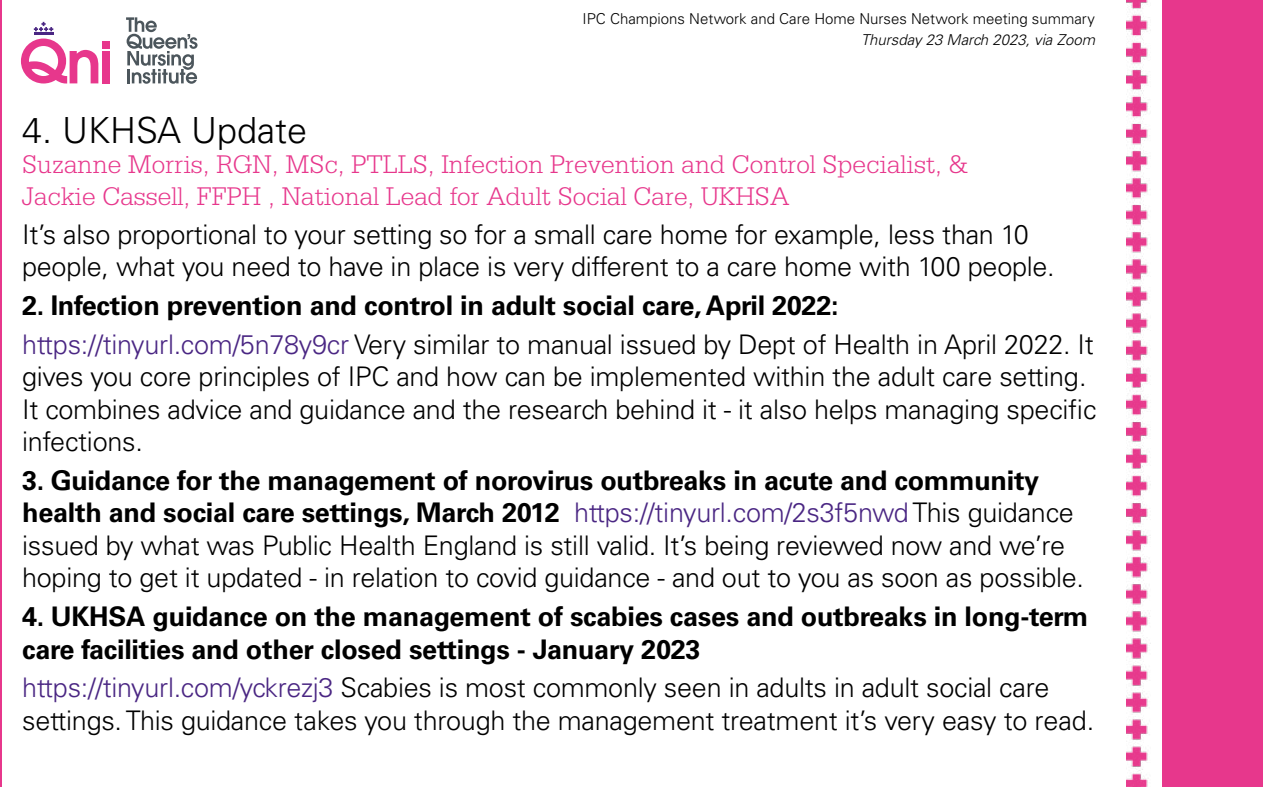
<style>
.page{position:relative;width:1263px;height:787px;background:#fff}
.page>*{position:absolute;margin:0;border:0;box-sizing:border-box;transform-origin:0 0}
.t1{font:300 36px "Univers LT Std";color:#000}
.t2{font:300 27px/32.4px "Univers LT Std";letter-spacing:-.01em;color:#000}
.t3{font:700 27px/38.7px "Univers LT Std";letter-spacing:-.01em;color:#000}
.t4{font:300 27px/32.4px "Serifa Std";color:#e7378c}
.t5{font:300 15px "Univers LT Std";color:#000}
.t6{font:italic 300 15px "Univers LT Std";color:#000}
.s1{font-weight:300;color:#4a2683}
.s2{font-weight:300}
.s3{font-weight:700}
.s4{color:#4a2683}
</style>
<div class="page">
<hr style="left:0;top:0;width:1px;height:787px;background:#e7378c">
<div style="left:102px;top:41px;width:7px;height:7px;background:#e7378c"></div>
<div style="left:102px;top:51px;width:7px;height:32px;background:#e7378c"></div>
<svg style="left:21px;top:22px;width:77px;height:61px"></svg>
<svg style="left:126px;top:17px;width:71px;height:67px"></svg>
<div style="left:1162px;top:0;width:101px;height:787px;background:#e7378c"></div>
<img style="left:1127px;top:0;width:21px;height:787px">
<p class="t5" style="left:583px;top:13px;width:514px">IPC Champions Network and Care Home Nurses Network meeting summary</p>
<p class="t6" style="left:861px;top:34px;width:235px">Thursday 23 March 2023, via Zoom</p>
<h1 class="t1" style="left:22px;top:117px;width:287px">4. UKHSA Update</h1>
<p class="t4" style="left:22px;top:149px;width:949px">Suzanne Morris, RGN, MSc, PTLLS, Infection Prevention and Control Specialist, &amp;<br>Jackie Cassell, FFPH , National Lead for Adult Social Care, UKHSA</p>
<p class="t2" style="left:22px;top:220px;width:1034px">It’s also proportional to your setting so for a small care home for example, less than 10 people, what you need to have in place is very different to a care home with 100 people.</p>
<p class="t3" style="left:22px;top:288px;width:1073px">2. Infection prevention and control in adult social care, April 2022: <span class="s1">https://tinyurl.com/5n78y9cr</span> <span class="s2">Very similar to manual issued by Dept of Health in April 2022. It</span></p>
<p class="t2" style="left:22px;top:363px;width:1076px">gives you core principles of IPC and how can be implemented within the adult care setting.<br>It combines advice and guidance and the research behind it - it also helps managing specific infections.</p>
<p class="t2" style="left:22px;top:466px;width:1063px"><span class="s3">3. Guidance for the management of norovirus outbreaks in acute and community health and social care settings, March 2012</span> <span class="s4">https://tinyurl.com/2s3f5nwd</span> This guidance issued by what was Public Health England is still valid. It’s being reviewed now and we’re hoping to get it updated - in relation to covid guidance - and out to you as soon as possible.</p>
<p class="t3" style="left:22px;top:602px;width:1068px;line-height:32.4px">4. UKHSA guidance on the management of scabies cases and outbreaks in long-term care facilities and other closed settings - January 2023</p>
<p class="t2" style="left:22px;top:673px;width:1074px"><span class="s4">https://tinyurl.com/yckrezj3</span> Scabies is most commonly seen in adults in adult social care settings. This guidance takes you through the management treatment it’s very easy to read.</p>
</div>
